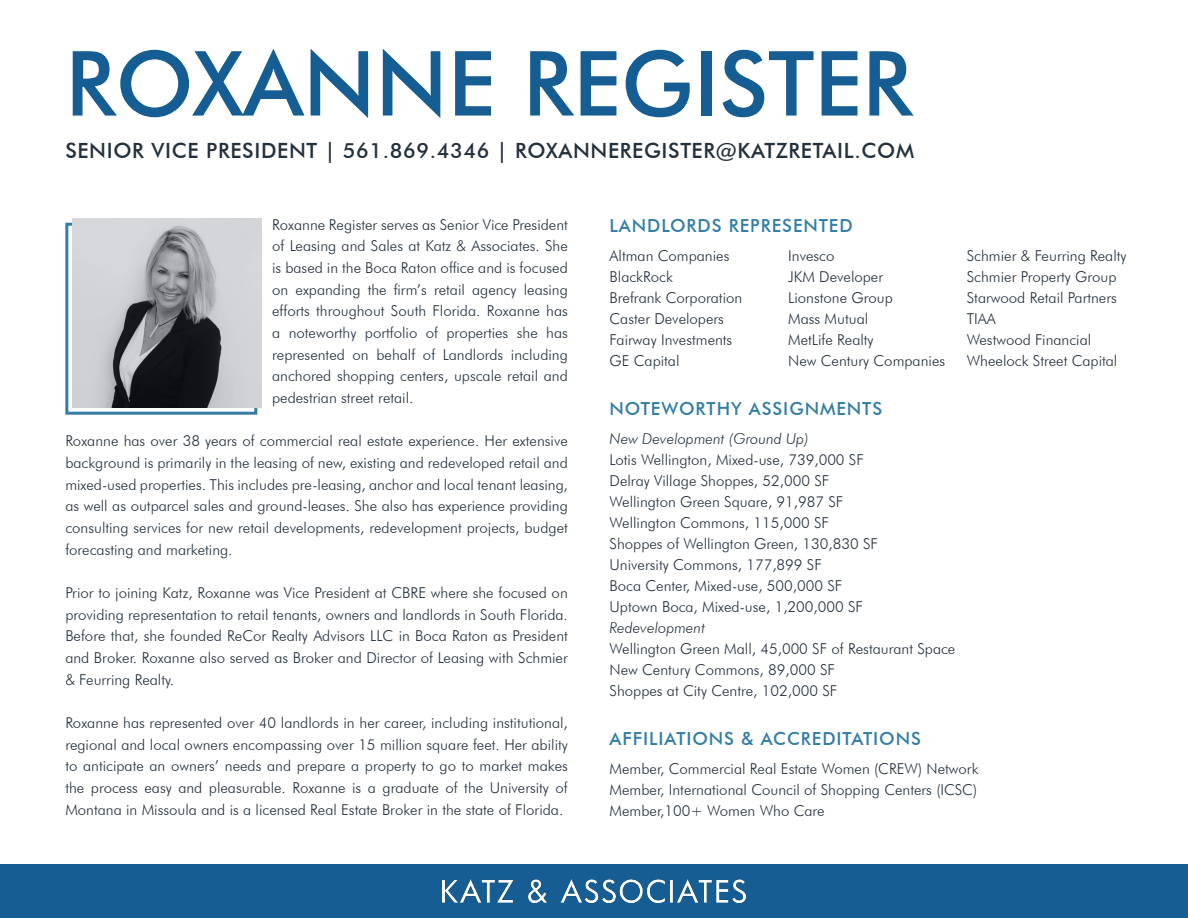
<style>
.page{position:relative;width:1188px;height:918px;background:#fff}
.page>*{position:absolute;margin:0;border:0;box-sizing:border-box;transform-origin:0 0}
.t1{font:500 90px "Futura BT";color:#155d92}
.t2{font:500 21px "Futura BT";letter-spacing:.03em;color:#23303d}
.t3{font:500 18px "Futura BT";letter-spacing:.05em;color:#337da6}
.t4{font:300 15px/21px "Futura BT";color:#23303d}
.t5{font:italic 300 15px "Futura BT";color:#23303d}
</style>
<div class="page">
<div style="left:0;top:864px;width:1188px;height:54px;background:#155d92"></div>
<img style="left:443px;top:879px;width:302px;height:24px">
<div style="left:65px;top:223px;width:192px;height:192px;border:3px solid #337da6"></div>
<img style="left:72px;top:218px;width:189px;height:189px">
<h1 class="t1" style="left:65px;top:29px;width:849px">ROXANNE REGISTER</h1>
<h2 class="t2" style="left:65px;top:138px;width:850px">SENIOR VICE PRESIDENT | 561.869.4346 | ROXANNEREGISTER@KATZRETAIL.COM</h2>
<p class="t4" style="left:272px;top:213px;width:297px;line-height:21.6px;text-align:justify">Roxanne Register serves as Senior Vice President of Leasing and Sales at Katz &amp; Associates. She is based in the Boca Raton office and is focused on expanding the firm’s retail agency leasing efforts throughout South Florida. Roxanne has a noteworthy portfolio of properties she has represented on behalf of Landlords including anchored shopping centers, upscale retail and pedestrian street retail.</p>
<p class="t4" style="left:65px;top:430px;width:504px;line-height:21.6px;text-align:justify">Roxanne has over 38 years of commercial real estate experience. Her extensive background is primarily in the leasing of new, existing and redeveloped retail and mixed-used properties. This includes pre-leasing, anchor and local tenant leasing, as well as outparcel sales and ground-leases. She also has experience providing consulting services for new retail developments, redevelopment projects, budget forecasting and marketing.</p>
<p class="t4" style="left:65px;top:582px;width:504px;line-height:21.8px;text-align:justify">Prior to joining Katz, Roxanne was Vice President at CBRE where she focused on providing representation to retail tenants, owners and landlords in South Florida.<br>Before that, she founded ReCor Realty Advisors LLC in Boca Raton as President and Broker. Roxanne also served as Broker and Director of Leasing with Schmier &amp; Feurring Realty.</p>
<p class="t4" style="left:65px;top:712px;width:504px;line-height:21.8px;text-align:justify">Roxanne has represented over 40 landlords in her career, including institutional, regional and local owners encompassing over 15 million square feet. Her ability to anticipate an owners’ needs and prepare a property to go to market makes the process easy and pleasurable. Roxanne is a graduate of the University of Montana in Missoula and is a licensed Real Estate Broker in the state of Florida.</p>
<p class="t3" style="left:610px;top:215px;width:245px">LANDLORDS REPRESENTED</p>
<p class="t4" style="left:610px;top:245px;width:134px">Altman Companies<br>BlackRock<br>Brefrank Corporation<br>Caster Developers<br>Fairway Investments<br>GE Capital</p>
<p class="t4" style="left:788px;top:245px;width:158px">Invesco<br>JKM Developer<br>Lionstone Group<br>Mass Mutual<br>MetLife Realty<br>New Century Companies</p>
<p class="t4" style="left:967px;top:245px;width:161px">Schmier &amp; Feurring Realty<br>Schmier Property Group<br>Starwood Retail Partners<br>TIAA<br>Westwood Financial<br>Wheelock Street Capital</p>
<p class="t3" style="left:610px;top:398px;width:274px">NOTEWORTHY ASSIGNMENTS</p>
<p class="t5" style="left:610px;top:430px;width:201px">New Development (Ground Up)</p>
<p class="t4" style="left:610px;top:449px;width:270px">Lotis Wellington, Mixed-use, 739,000 SF Delray Village Shoppes, 52,000 SF Wellington Green Square, 91,987 SF Wellington Commons, 115,000 SF Shoppes of Wellington Green, 130,830 SF University Commons, 177,899 SF<br>Boca Center, Mixed-use, 500,000 SF Uptown Boca, Mixed-use, 1,200,000 SF</p>
<p class="t5" style="left:610px;top:619px;width:97px">Redevelopment</p>
<p class="t4" style="left:610px;top:638px;width:347px">Wellington Green Mall, 45,000 SF of Restaurant Space<br>New Century Commons, 89,000 SF<br>Shoppes at City Centre, 102,000 SF</p>
<p class="t3" style="left:610px;top:728px;width:313px">AFFILIATIONS &amp; ACCREDITATIONS</p>
<p class="t4" style="left:610px;top:758px;width:370px;text-align:justify">Member, Commercial Real Estate Women (CREW) Network Member, International Council of Shopping Centers (ICSC)<br>Member,100+ Women Who Care</p>
</div>
